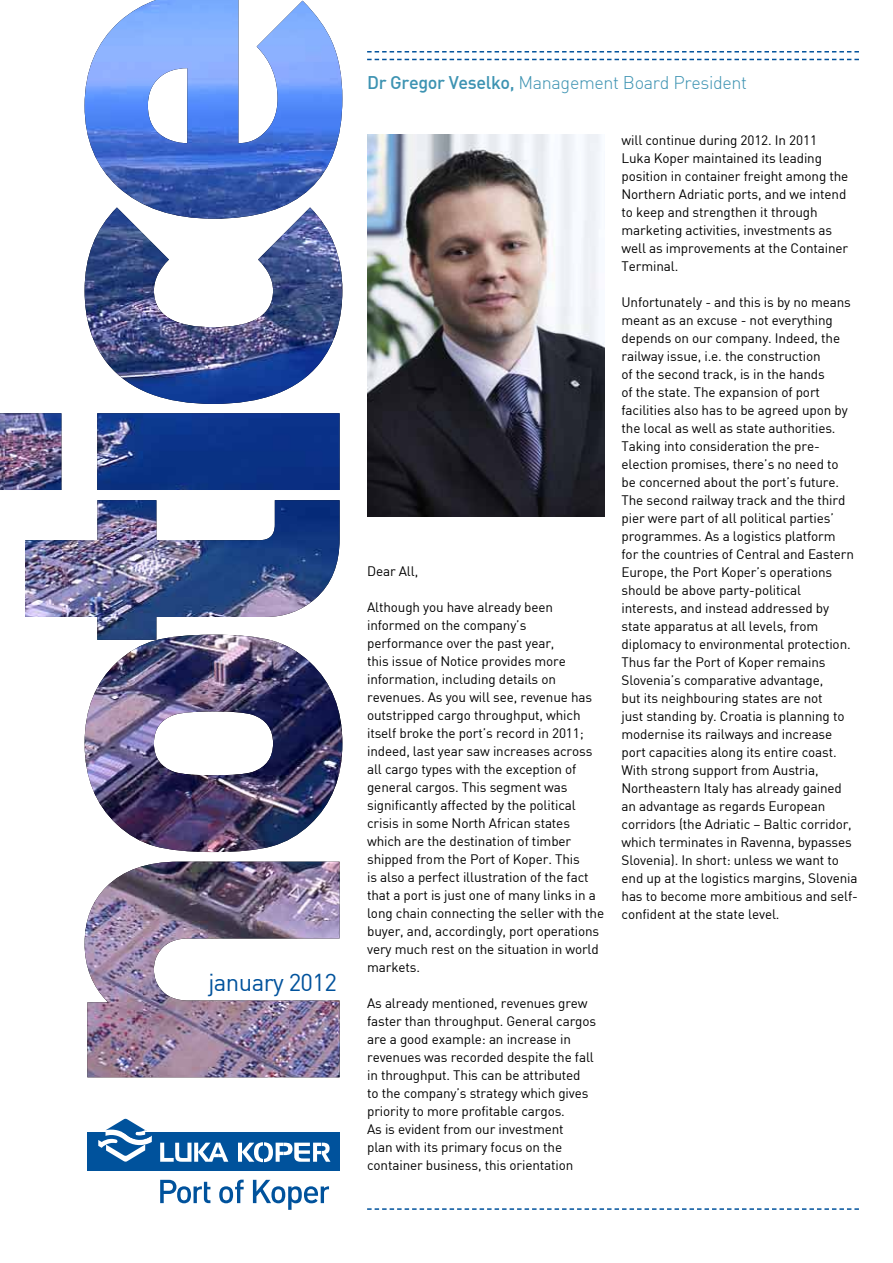
<style>
.page{position:relative;width:893px;height:1263px;background:#fff}
.page>*{position:absolute;margin:0;border:0;box-sizing:border-box;transform-origin:0 0}
.t1{font:24px "DIN Regular";letter-spacing:-.025em;color:#00529c}
.t2{font:18px "DIN Light";letter-spacing:-.02em;color:#3d93b2}
.t3{font:13.5px/18px "DIN Regular";letter-spacing:-.01em;color:#000}
.s1{font-family:"DIN Medium"}
</style>
<div class="page">
<svg style="left:367px;top:51px;width:492px;height:2px"></svg>
<svg style="left:367px;top:59px;width:492px;height:1px"></svg>
<div style="left:88px;top:1133px;width:252px;height:38px;background:#00529c"></div>
<svg style="left:98px;top:1119px;width:54px;height:43px"></svg>
<svg style="left:238px;top:1142px;width:92px;height:20px"></svg>
<svg style="left:160px;top:1143px;width:68px;height:19px"></svg>
<svg style="left:160px;top:1180px;width:50px;height:23px"></svg>
<svg style="left:219px;top:1180px;width:25px;height:23px"></svg>
<svg style="left:253px;top:1180px;width:76px;height:30px"></svg>
<img style="left:0;top:0;width:342px;height:1077px">
<svg style="left:367px;top:1208px;width:492px;height:2px"></svg>
<img style="left:367px;top:135px;width:237px;height:382px">
<h1 class="t1" style="left:208px;top:967px;width:130px">january 2012</h1>
<h2 class="t2" style="left:367px;top:72px;width:381px"><span class="s1">Dr Gregor Veselko,</span> Management Board President</h2>
<p class="t3" style="left:367px;top:562px;width:53px">Dear All,</p>
<p class="t3" style="left:367px;top:598px;width:239px">Although you have already been informed on the company’s performance over the past year,<br>this issue of Notice provides more information, including details on revenues. As you will see, revenue has outstripped cargo throughput, which itself broke the port’s record in 2011; indeed, last year saw increases across all cargo types with the exception of general cargos. This segment was significantly affected by the political crisis in some North African states which are the destination of timber shipped from the Port of Koper. This<br>is also a perfect illustration of the fact that a port is just one of many links in a long chain connecting the seller with the buyer, and, accordingly, port operations very much rest on the situation in world markets.</p>
<p class="t3" style="left:367px;top:994px;width:231px">As already mentioned, revenues grew faster than throughput. General cargos are a good example: an increase in revenues was recorded despite the fall in throughput. This can be attributed<br>to the company’s strategy which gives priority to more profitable cargos.<br>As is evident from our investment<br>plan with its primary focus on the container business, this orientation</p>
<p class="t3" style="left:621px;top:131px;width:228px">will continue during 2012. In 2011<br>Luka Koper maintained its leading position in container freight among the Northern Adriatic ports, and we intend to keep and strengthen it through marketing activities, investments as well as improvements at the Container Terminal.</p>
<p class="t3" style="left:621px;top:293px;width:238px">Unfortunately - and this is by no means meant as an excuse - not everything depends on our company. Indeed, the railway issue, i.e. the construction<br>of the second track, is in the hands<br>of the state. The expansion of port facilities also has to be agreed upon by the local as well as state authorities.<br>Taking into consideration the pre&shy;election promises, there’s no need to<br>be concerned about the port’s future.<br>The second railway track and the third pier were part of all political parties’ programmes. As a logistics platform<br>for the countries of Central and Eastern Europe, the Port Koper’s operations should be above party-political interests, and instead addressed by state apparatus at all levels, from diplomacy to environmental protection.<br>Thus far the Port of Koper remains Slovenia’s comparative advantage,<br>but its neighbouring states are not<br>just standing by. Croatia is planning to modernise its railways and increase port capacities along its entire coast.<br>With strong support from Austria, Northeastern Italy has already gained an advantage as regards European corridors (the Adriatic – Baltic corridor, which terminates in Ravenna, bypasses Slovenia). In short: unless we want to end up at the logistics margins, Slovenia has to become more ambitious and self&shy;confident at the state level.</p>
</div>
